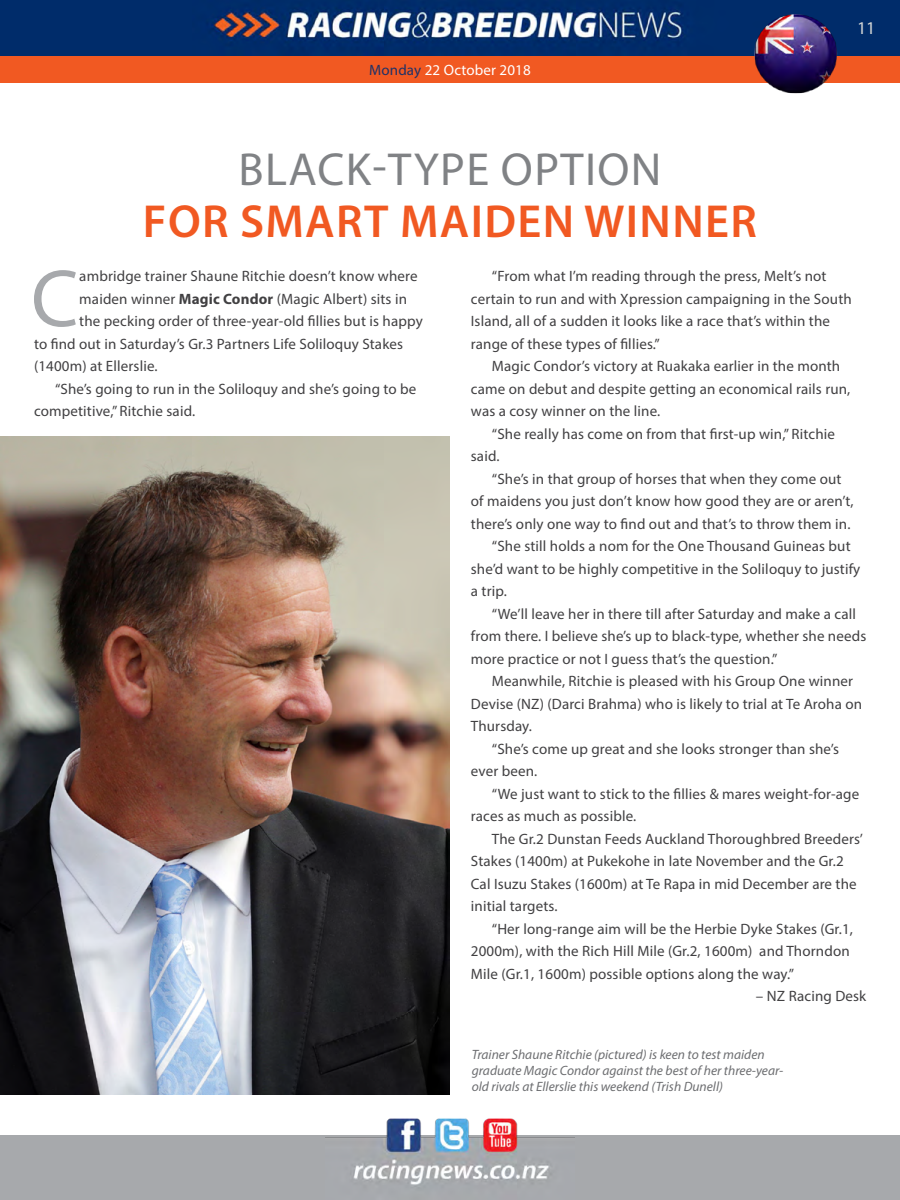
<style>
.page{position:relative;width:900px;height:1200px;background:#fff}
.page>*{position:absolute;margin:0;border:0;box-sizing:border-box;transform-origin:0 0}
.t1{font:81.75px "Myriad Pro";color:#a7a9ac}
.t2{font:600 46.5px "Myriad Pro";letter-spacing:.03em;color:#f15922}
.t3{font:46.5px "Myriad Pro";letter-spacing:.03em;color:#808285}
.t4{font:18px "Myriad Pro";color:#d1d4d4}
.t5{font:15px/22.5px "Myriad Pro";letter-spacing:.01em;color:#414042}
.t6{font:15px "Myriad Pro";letter-spacing:.01em;color:#fff}
.t7{font:italic 13.5px/16.2px "Myriad Pro";color:#6d6e71}
.s1{color:#203267}
.s2{font-weight:700}
</style>
<div class="page">
<div style="left:0;top:1136px;width:900px;height:64px;background:#a7a9ac"></div>
<img style="left:325px;top:1118px;width:250px;height:67px">
<div style="left:0;top:56px;width:900px;height:27px;background:#f15922"></div>
<img style="left:0;top:0;width:900px;height:56px">
<img style="left:0;top:436px;width:450px;height:658px">
<img style="left:752px;top:12px;width:88px;height:82px">
<p class="t6" style="left:369px;top:61px;width:163px"><span class="s1">Monday</span> 22 October 2018</p>
<h2 class="t3" style="left:238px;top:141px;width:425px">Black-type option</h2>
<h2 class="t2" style="left:143px;top:192px;width:616px">FOR SMART MAIDEN WINNER</h2>
<p class="t4" style="left:857px;top:17px;width:20px">11</p>
<h1 class="t1" style="left:31px;top:248px;width:49px">C</h1>
<p class="t5" style="left:79px;top:265px;width:340px">ambridge trainer Shaune Ritchie doesn’t know where</p>
<p class="t5" style="left:79px;top:287px;width:329px">maiden winner <span class="s2">Magic Condor</span> (Magic Albert) sits in</p>
<p class="t5" style="left:79px;top:310px;width:345px">the pecking order of three-year-old fillies but is happy</p>
<p class="t5" style="left:34px;top:332px;width:371px">to find out in Saturday’s Gr.3 Partners Life Soliloquy Stakes</p>
<p class="t5" style="left:34px;top:355px;width:125px">(1400m) at Ellerslie.</p>
<p class="t5" style="left:55px;top:377px;width:363px">“She’s going to run in the Soliloquy and she’s going to be</p>
<p class="t5" style="left:34px;top:400px;width:163px">competitive,” Ritchie said.</p>
<p class="t5" style="left:471px;top:265px;width:382px;text-indent:21px">“From what I’m reading through the press, Melt’s not certain to run and with Xpression campaigning in the South Island, all of a sudden it looks like a race that’s within the range of these types of fillies.”</p>
<p class="t5" style="left:471px;top:355px;width:381px;text-indent:21px">Magic Condor’s victory at Ruakaka earlier in the month came on debut and despite getting an economical rails run, was a cosy winner on the line.</p>
<p class="t5" style="left:471px;top:422px;width:366px;text-indent:21px">“She really has come on from that first-up win,” Ritchie said.</p>
<p class="t5" style="left:492px;top:467px;width:351px">“She’s in that group of horses that when they come out</p>
<p class="t5" style="left:471px;top:490px;width:384px">of maidens you just don’t know how good they are or aren’t,</p>
<p class="t5" style="left:471px;top:512px;width:381px">there’s only one way to find out and that’s to throw them in.</p>
<p class="t5" style="left:492px;top:535px;width:360px">“She still holds a nom for the One Thousand Guineas but</p>
<p class="t5" style="left:471px;top:557px;width:391px">she’d want to be highly competitive in the Soliloquy to justify</p>
<p class="t5" style="left:471px;top:580px;width:38px">a trip.</p>
<p class="t5" style="left:492px;top:602px;width:366px">“We’ll leave her in there till after Saturday and make a call</p>
<p class="t5" style="left:471px;top:625px;width:397px">from there. I believe she’s up to black-type, whether she needs</p>
<p class="t5" style="left:471px;top:647px;width:308px">more practice or not I guess that’s the question.”</p>
<p class="t5" style="left:492px;top:670px;width:363px">Meanwhile, Ritchie is pleased with his Group One winner</p>
<p class="t5" style="left:471px;top:692px;width:393px">Devise (NZ) (Darci Brahma) who is likely to trial at Te Aroha on</p>
<p class="t5" style="left:471px;top:715px;width:63px">Thursday.</p>
<p class="t5" style="left:492px;top:737px;width:349px">“She’s come up great and she looks stronger than she’s</p>
<p class="t5" style="left:471px;top:760px;width:68px">ever been.</p>
<p class="t5" style="left:492px;top:782px;width:369px">“We just want to stick to the fillies &amp; mares weight-for-age</p>
<p class="t5" style="left:471px;top:805px;width:167px">races as much as possible.</p>
<p class="t5" style="left:492px;top:827px;width:373px">The Gr.2 Dunstan Feeds Auckland Thoroughbred Breeders’</p>
<p class="t5" style="left:471px;top:850px;width:374px">Stakes (1400m) at Pukekohe in late November and the Gr.2</p>
<p class="t5" style="left:471px;top:872px;width:387px">Cal Isuzu Stakes (1600m) at Te Rapa in mid December are the</p>
<p class="t5" style="left:471px;top:895px;width:88px">initial targets.</p>
<p class="t5" style="left:492px;top:917px;width:363px">“Her long-range aim will be the Herbie Dyke Stakes (Gr.1,</p>
<p class="t5" style="left:471px;top:940px;width:380px">2000m), with the Rich Hill Mile (Gr.2, 1600m) and Thorndon</p>
<p class="t5" style="left:471px;top:962px;width:325px">Mile (Gr.1, 1600m) possible options along the way.”</p>
<p class="t5" style="left:756px;top:985px;width:112px">– NZ Racing Desk</p>
<p class="t7" style="left:472px;top:1046px;width:313px">Trainer Shaune Ritchie (pictured) is keen to test maiden graduate Magic Condor against the best of her three-year&shy;old rivals at Ellerslie this weekend (Trish Dunell)</p>
</div>
